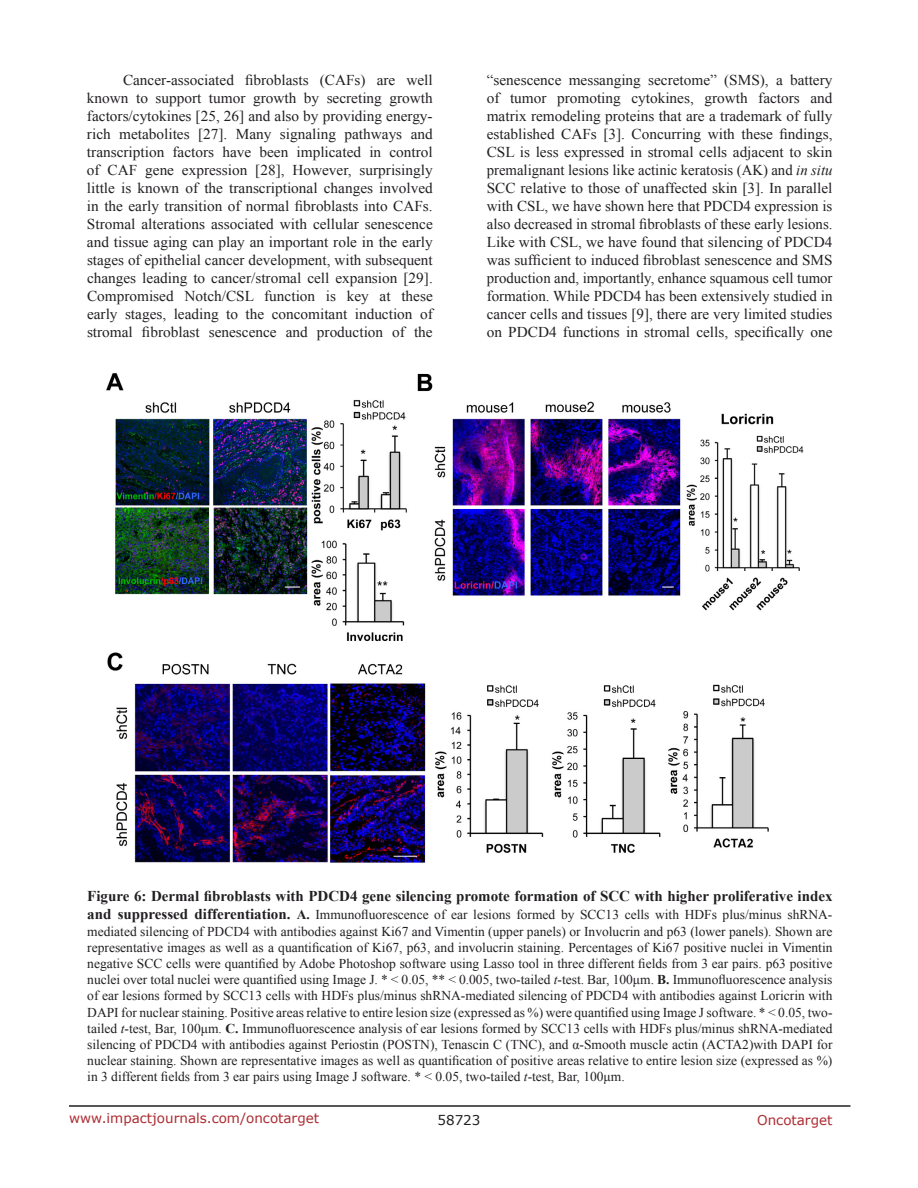
<style>
.page{position:relative;width:918px;height:1188px;background:#fff}
.page>*{position:absolute;margin:0;border:0;box-sizing:border-box;transform-origin:0 0}
.t1{font:15px/18px "Times New Roman";color:#221f22;text-align:justify}
.t2{font:700 15px "Times New Roman";color:#221f22}
.t3{font:13.5px/16.2px "Times New Roman";color:#221f22;text-align:justify}
.t4{font:13.5px "Verdana";color:#ac2b31}
.t5{font:13.5px "Verdana";color:#221f22}
.s1{font-style:italic}
.s2{font-weight:700;font-size:15px}
.s3{font-weight:700}
</style>
<div class="page">
<hr style="left:69px;top:1105px;width:781px;height:2px;background:#231f20">
<img style="left:106px;top:373px;width:698px;height:490px">
<p class="t1" style="left:87px;top:71px;width:347px;text-indent:36px">Cancer-associated fibroblasts (CAFs) are well known to support tumor growth by secreting growth factors/cytokines [25, 26] and also by providing energy&shy;rich metabolites [27]. Many signaling pathways and transcription factors have been implicated in control of CAF gene expression [28], However, surprisingly little is known of the transcriptional changes involved in the early transition of normal fibroblasts into CAFs.<br>Stromal alterations associated with cellular senescence and tissue aging can play an important role in the early stages of epithelial cancer development, with subsequent changes leading to cancer/stromal cell expansion [29].<br>Compromised Notch/CSL function is key at these early stages, leading to the concomitant induction of stromal fibroblast senescence and production of the</p>
<p class="t1" style="left:487px;top:71px;width:347px">“senescence messanging secretome” (SMS), a battery of tumor promoting cytokines, growth factors and matrix remodeling proteins that are a trademark of fully established CAFs [3]. Concurring with these findings, CSL is less expressed in stromal cells adjacent to skin premalignant lesions like actinic keratosis (AK) and <span class="s1">in situ </span>SCC relative to those of unaffected skin [3]. In parallel with CSL, we have shown here that PDCD4 expression is also decreased in stromal fibroblasts of these early lesions.<br>Like with CSL, we have found that silencing of PDCD4 was sufficient to induced fibroblast senescence and SMS production and, importantly, enhance squamous cell tumor formation. While PDCD4 has been extensively studied in cancer cells and tissues [9], there are very limited studies on PDCD4 functions in stromal cells, specifically one</p>
<p class="t2" style="left:87px;top:886px;width:747px">Figure 6: Dermal fibroblasts with PDCD4 gene silencing promote formation of SCC with higher proliferative index</p>
<p class="t3" style="left:87px;top:907px;width:747px"><span class="s2">and suppressed differentiation.</span> <span class="s3">A.</span> Immunofluorescence of ear lesions formed by SCC13 cells with HDFs plus/minus shRNA&shy;mediated silencing of PDCD4 with antibodies against Ki67 and Vimentin (upper panels) or Involucrin and p63 (lower panels). Shown are representative images as well as a quantification of Ki67, p63, and involucrin staining. Percentages of Ki67 positive nuclei in Vimentin negative SCC cells were quantified by Adobe Photoshop software using Lasso tool in three different fields from 3 ear pairs. p63 positive nuclei over total nuclei were quantified using Image J. * &lt; 0.05, ** &lt; 0.005, two-tailed <span class="s1">t</span>-test. Bar, 100μm. <span class="s3">B.</span> Immunofluorescence analysis of ear lesions formed by SCC13 cells with HDFs plus/minus shRNA-mediated silencing of PDCD4 with antibodies against Loricrin with DAPI for nuclear staining. Positive areas relative to entire lesion size (expressed as %) were quantified using Image J software. * &lt; 0.05, two&shy;tailed <span class="s1">t</span>-test, Bar, 100μm. <span class="s3">C.</span> Immunofluorescence analysis of ear lesions formed by SCC13 cells with HDFs plus/minus shRNA-mediated silencing of PDCD4 with antibodies against Periostin (POSTN), Tenascin C (TNC), and α-Smooth muscle actin (ACTA2)with DAPI for nuclear staining. Shown are representative images as well as quantification of positive areas relative to entire lesion size (expressed as %) in 3 different fields from 3 ear pairs using Image J software. * &lt; 0.05, two-tailed <span class="s1">t</span>-test, Bar, 100μm.</p>
<p class="t4" style="left:69px;top:1109px;width:252px">www.impactjournals.com/oncotarget</p>
<p class="t5" style="left:438px;top:1111px;width:44px">58723</p>
<p class="t4" style="left:757px;top:1111px;width:77px">Oncotarget</p>
</div>
